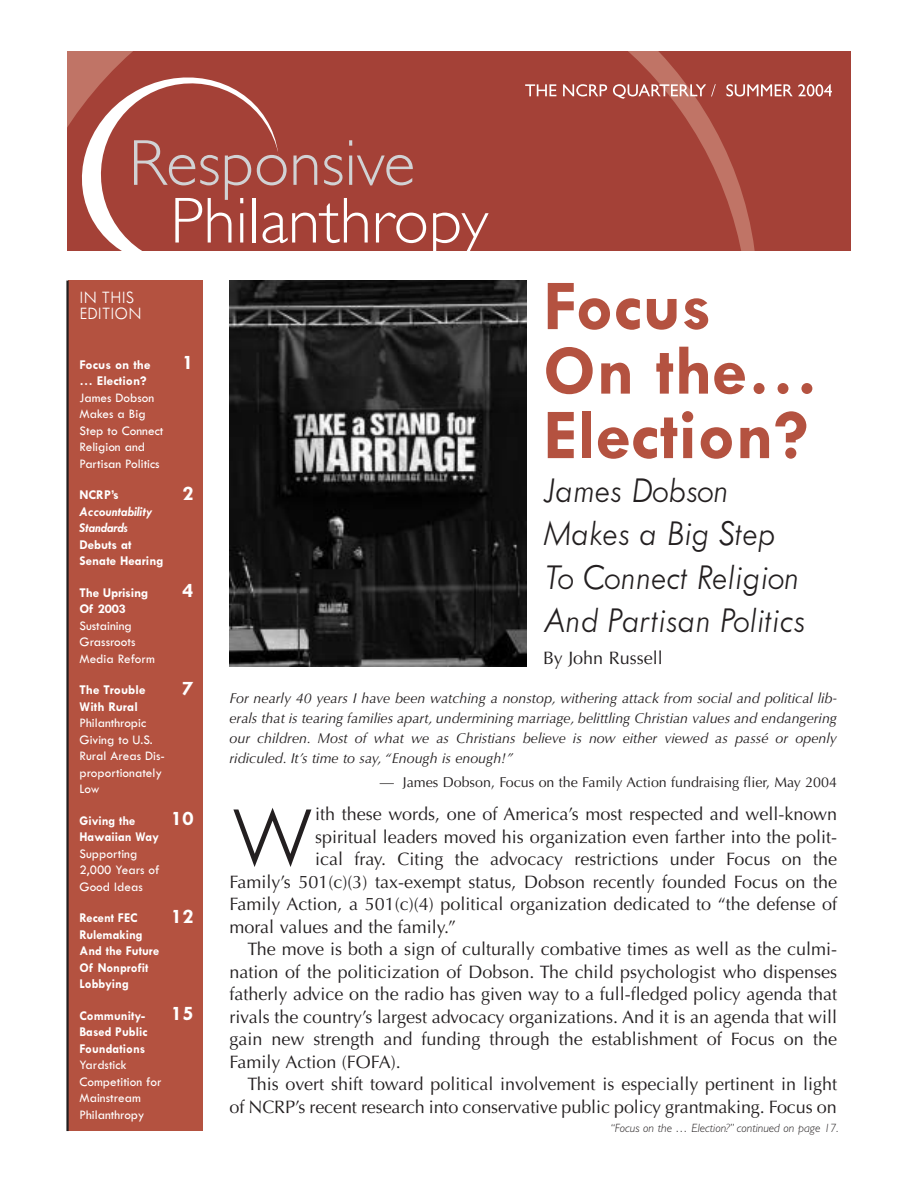
<style>
.page{position:relative;width:918px;height:1188px;background:#fff}
.page>*{position:absolute;margin:0;border:0;box-sizing:border-box;transform-origin:0 0}
.t1{font:300 88.65px "Tw Cen";color:#231f20}
.t2{font:700 72px/64.5px "Tw Cen";color:#b45240}
.t3{font:italic 300 37.5px/43.5px "Tw Cen";letter-spacing:-.015em;color:#231f20}
.t4{font:700 21px "Tw Cen";color:#fff}
.t5{font:18px "Optima";color:#231f20}
.t6{font:300 18px/16.5px "Tw Cen";color:#fff}
.t7{font:italic 14.25px/20.2px "Optima";color:#231f20;text-align:justify}
.t8{font:14.25px "Optima";color:#231f20}
.t9{font:500 13.5px/16.5px "Tw Cen";color:#fff}
.t10{font:700 13.5px/16.5px "Tw Cen";color:#fff;scale:.95 1}
.t11{font:700 13.5px/16.5px "Tw Cen";color:#fff}
.t12{font:italic 700 13.5px/16.5px "Tw Cen";color:#fff}
.t13{font:italic 300 12px "Gill Sans";color:#231f20}
</style>
<div class="page">
<div style="left:68px;top:281px;width:135px;height:850px;background:#b45240"></div>
<div style="left:799px;top:51px;width:52px;height:200px;background:#a44137"></div>
<div style="left:68px;top:51px;width:731px;height:200px;background:#a44137"></div>
<svg style="left:68px;top:64px;width:358px;height:187px;background:#ae5850"></svg>
<svg style="left:433px;top:213px;width:56px;height:38px"></svg>
<svg style="left:525px;top:84px;width:31px;height:12px"></svg>
<svg style="left:563px;top:84px;width:44px;height:12px"></svg>
<svg style="left:613px;top:84px;width:103px;height:15px;background:#c07b73"></svg>
<svg style="left:726px;top:84px;width:106px;height:12px"></svg>
<hr style="left:66px;top:281px;width:3px;height:850px;background:#231f20">
<img style="left:229px;top:281px;width:297px;height:386px">
<p class="t6" style="left:80px;top:291px;width:64px">IN THIS<br>EDITION</p>
<p class="t11" style="left:80px;top:358px;width:73px">Focus on the … Election?</p>
<p class="t9" style="left:80px;top:391px;width:85px">James Dobson<br>Makes a Big<br>Step to Connect<br>Religion and<br>Partisan Politics</p>
<p class="t11" style="left:80px;top:488px;width:41px">NCRP’s</p>
<p class="t12" style="left:80px;top:505px;width:74px">Accountability<br>Standards</p>
<p class="t11" style="left:80px;top:538px;width:85px">Debuts at<br>Senate Hearing</p>
<p class="t11" style="left:80px;top:586px;width:70px">The Uprising<br>Of 2003</p>
<p class="t9" style="left:80px;top:619px;width:77px">Sustaining<br>Grassroots<br>Media Reform</p>
<p class="t11" style="left:80px;top:683px;width:67px">The Trouble<br>With Rural</p>
<p class="t9" style="left:80px;top:716px;width:87px">Philanthropic<br>Giving to U.S.<br>Rural Areas Dis&shy;proportionately<br>Low</p>
<p class="t10" style="left:80px;top:814px;width:85px">Giving the<br>Hawaiian Way</p>
<p class="t9" style="left:80px;top:847px;width:82px">Supporting<br>2,000 Years of<br>Good Ideas</p>
<p class="t10" style="left:80px;top:911px;width:85px">Recent FEC<br>Rulemaking<br>And the Future<br>Of Nonprofit<br>Lobbying</p>
<p class="t10" style="left:80px;top:1009px;width:73px">Community-<br>Based Public<br>Foundations</p>
<p class="t9" style="left:80px;top:1058px;width:83px">Yardstick<br>Competition for<br>Mainstream<br>Philanthropy</p>
<p class="t4" style="left:182px;top:356px;width:13px">1</p>
<p class="t4" style="left:182px;top:486px;width:13px">2</p>
<p class="t4" style="left:182px;top:584px;width:13px">4</p>
<p class="t4" style="left:182px;top:681px;width:13px">7</p>
<p class="t4" style="left:171px;top:812px;width:24px">10</p>
<p class="t4" style="left:171px;top:909px;width:24px">12</p>
<p class="t4" style="left:171px;top:1007px;width:24px">15</p>
<h2 class="t2" style="left:543px;top:280px;width:278px">Focus<br>On the…<br>Election?</h2>
<h3 class="t3" style="left:543px;top:472px;width:264px">James Dobson<br>Makes a Big Step<br>To Connect Religion<br>And Partisan Politics</h3>
<p class="t5" style="left:543px;top:650px;width:121px">By John Russell</p>
<p class="t7" style="left:230px;top:689px;width:609px">For nearly 40 years I have been watching a nonstop, withering attack from social and political lib&shy;erals that is tearing families apart, undermining marriage, belittling Christian values and endangering our children. Most of what we as Christians believe is now either viewed as passé or openly ridiculed. It’s time to say, “Enough is enough!”</p>
<p class="t8" style="left:380px;top:776px;width:459px">— James Dobson, Focus on the Family Action fundraising flier, May 2004</p>
<h1 class="t1" style="left:230px;top:809px;width:87px">W</h1>
<p class="t5" style="left:315px;top:807px;width:524px">ith these words, one of America’s most respected and well-known</p>
<p class="t5" style="left:315px;top:829px;width:524px">spiritual leaders moved his organization even farther into the polit-</p>
<p class="t5" style="left:315px;top:852px;width:523px">ical fray. Citing the advocacy restrictions under Focus on the</p>
<p class="t5" style="left:230px;top:874px;width:609px">Family’s 501(c)(3) tax-exempt status, Dobson recently founded Focus on the</p>
<p class="t5" style="left:230px;top:897px;width:609px">Family Action, a 501(c)(4) political organization dedicated to “the defense of</p>
<p class="t5" style="left:230px;top:919px;width:228px">moral values and the family.”</p>
<p class="t5" style="left:248px;top:942px;width:591px">The move is both a sign of culturally combative times as well as the culmi-</p>
<p class="t5" style="left:230px;top:964px;width:609px">nation of the politicization of Dobson. The child psychologist who dispenses</p>
<p class="t5" style="left:230px;top:987px;width:609px">fatherly advice on the radio has given way to a full-fledged policy agenda that</p>
<p class="t5" style="left:230px;top:1009px;width:609px">rivals the country’s largest advocacy organizations. And it is an agenda that will</p>
<p class="t5" style="left:230px;top:1032px;width:609px">gain new strength and funding through the establishment of Focus on the</p>
<p class="t5" style="left:230px;top:1054px;width:173px">Family Action (FOFA).</p>
<p class="t5" style="left:248px;top:1077px;width:591px">This overt shift toward political involvement is especially pertinent in light</p>
<p class="t5" style="left:230px;top:1099px;width:609px">of NCRP’s recent research into conservative public policy grantmaking. Focus on</p>
<p class="t13" style="left:610px;top:1121px;width:230px">“Focus on the … Election?” continued on page 17.</p>
</div>
